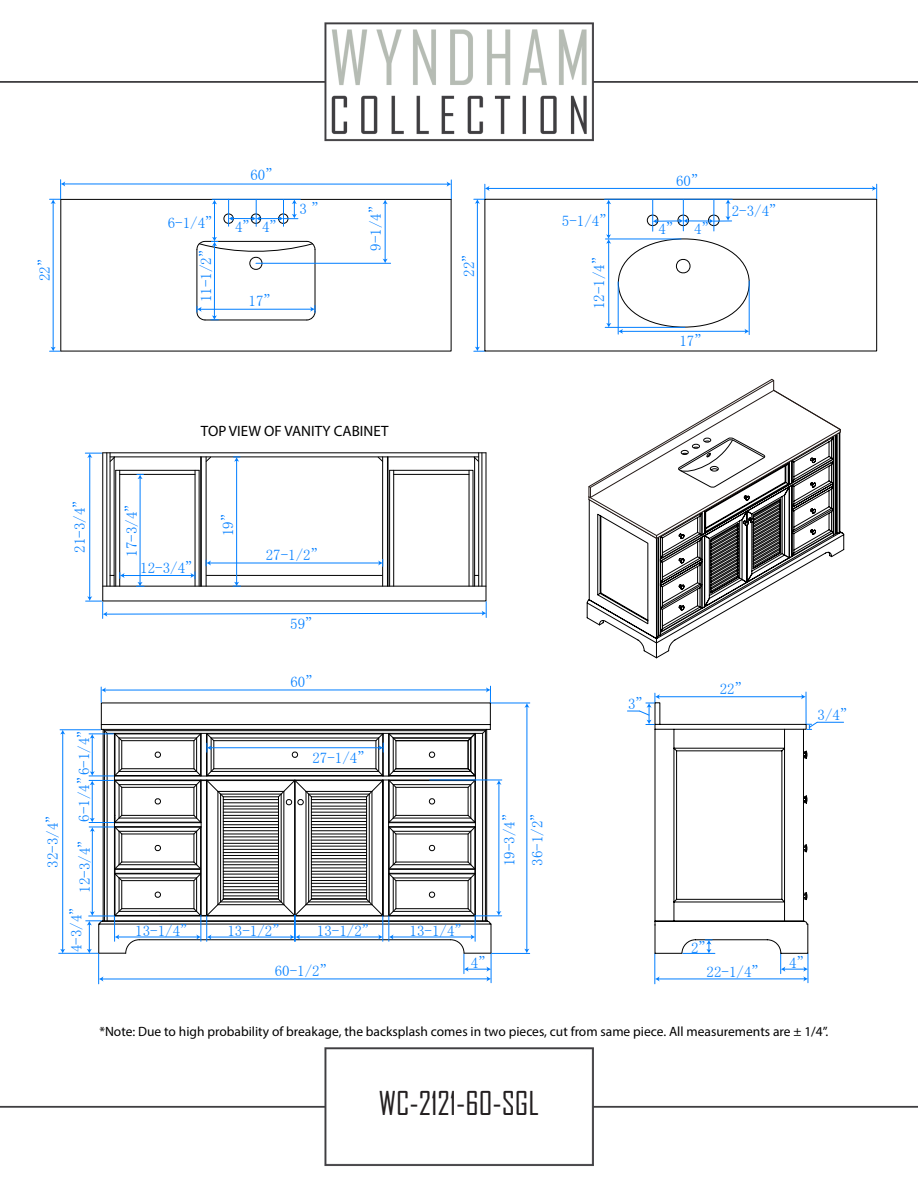
<style>
.page{position:relative;width:918px;height:1188px;background:#fff}
.page>*{position:absolute;margin:0;border:0;box-sizing:border-box;transform-origin:0 0}
.t1{font:31.5px "Agency FB";color:#231f20}
.t2{font:15px/28px "MS P Mincho";color:#007eff}
.t3{font:15px "Myriad Pro";color:#000}
.t4{font:13.5px "Myriad Pro";color:#000}
</style>
<div class="page">
<img style="left:0;top:22px;width:918px;height:1144px">
<svg style="left:60px;top:199px;width:392px;height:153px"></svg>
<hr style="left:61px;top:199px;width:390px;height:1px;background:#000">
<svg style="left:102px;top:452px;width:385px;height:144px"></svg>
<hr style="left:110px;top:457px;width:369px;height:1px;background:#000">
<hr style="left:103px;top:452px;width:383px;height:1px;background:#000">
<hr style="left:474px;top:457px;width:1px;height:118px;background:#000">
<svg style="left:101px;top:702px;width:390px;height:26px"></svg>
<svg style="left:586px;top:392px;width:259px;height:267px"></svg>
<svg style="left:607px;top:539px;width:228px;height:94px"></svg>
<svg style="left:377px;top:456px;width:7px;height:6px"></svg>
<svg style="left:205px;top:456px;width:7px;height:6px"></svg>
<svg style="left:473px;top:456px;width:7px;height:6px"></svg>
<svg style="left:109px;top:456px;width:7px;height:6px"></svg>
<hr style="left:206px;top:575px;width:177px;height:1px;background:#000">
<svg style="left:588px;top:378px;width:253px;height:161px"></svg>
<svg style="left:484px;top:199px;width:393px;height:153px"></svg>
<svg style="left:676px;top:257px;width:15px;height:18px"></svg>
<hr style="left:385px;top:203px;width:1px;height:57px;background:#007eff">
<svg style="left:383px;top:259px;width:5px;height:4px"></svg>
<svg style="left:383px;top:200px;width:5px;height:4px"></svg>
<hr style="left:806px;top:692px;width:1px;height:32px;background:#007eff">
<hr style="left:59px;top:953px;width:39px;height:1px;background:#007eff">
<hr style="left:62px;top:733px;width:1px;height:217px;background:#007eff">
<svg style="left:60px;top:949px;width:5px;height:5px"></svg>
<svg style="left:60px;top:731px;width:5px;height:3px"></svg>
<hr style="left:60px;top:730px;width:41px;height:1px;background:#007eff">
<hr style="left:492px;top:953px;width:38px;height:1px;background:#007eff">
<hr style="left:491px;top:703px;width:39px;height:1px;background:#007eff">
<hr style="left:527px;top:706px;width:1px;height:244px;background:#007eff">
<svg style="left:524px;top:949px;width:5px;height:4px"></svg>
<svg style="left:524px;top:703px;width:5px;height:5px"></svg>
<hr style="left:89px;top:456px;width:1px;height:142px;background:#007eff">
<svg style="left:85px;top:453px;width:17px;height:5px"></svg>
<hr style="left:53px;top:203px;width:1px;height:145px;background:#007eff">
<svg style="left:50px;top:347px;width:10px;height:5px"></svg>
<hr style="left:64px;top:184px;width:384px;height:1px;background:#007eff">
<svg style="left:50px;top:180px;width:15px;height:24px"></svg>
<svg style="left:447px;top:180px;width:5px;height:19px"></svg>
<hr style="left:105px;top:690px;width:382px;height:1px;background:#007eff">
<svg style="left:101px;top:687px;width:5px;height:15px"></svg>
<svg style="left:486px;top:686px;width:5px;height:16px"></svg>
<hr style="left:98px;top:954px;width:1px;height:30px;background:#007eff">
<hr style="left:655px;top:954px;width:1px;height:30px;background:#007eff">
<svg style="left:86px;top:728px;width:416px;height:255px"></svg>
<svg style="left:86px;top:596px;width:401px;height:22px"></svg>
<svg style="left:223px;top:200px;width:75px;height:26px"></svg>
<hr style="left:256px;top:263px;width:135px;height:1px;background:#007eff">
<hr style="left:212px;top:199px;width:88px;height:1px;background:#007eff">
<hr style="left:214px;top:203px;width:1px;height:35px;background:#007eff">
<svg style="left:196px;top:237px;width:120px;height:84px"></svg>
<svg style="left:212px;top:200px;width:5px;height:4px"></svg>
<hr style="left:123px;top:575px;width:69px;height:1px;background:#007eff">
<svg style="left:109px;top:573px;width:16px;height:14px"></svg>
<svg style="left:191px;top:572px;width:5px;height:7px"></svg>
<hr style="left:140px;top:478px;width:1px;height:105px;background:#007eff">
<svg style="left:136px;top:582px;width:8px;height:5px"></svg>
<svg style="left:137px;top:474px;width:6px;height:5px"></svg>
<hr style="left:210px;top:563px;width:170px;height:1px;background:#007eff">
<svg style="left:206px;top:560px;width:5px;height:6px"></svg>
<svg style="left:378px;top:559px;width:5px;height:7px"></svg>
<hr style="left:236px;top:460px;width:1px;height:123px;background:#007eff">
<svg style="left:233px;top:582px;width:8px;height:5px"></svg>
<svg style="left:233px;top:457px;width:7px;height:5px"></svg>
<svg style="left:627px;top:693px;width:217px;height:290px"></svg>
<hr style="left:618px;top:282px;width:1px;height:52px;background:#007eff">
<hr style="left:749px;top:281px;width:1px;height:54px;background:#007eff">
<hr style="left:622px;top:331px;width:124px;height:1px;background:#007eff">
<svg style="left:618px;top:329px;width:5px;height:5px"></svg>
<svg style="left:745px;top:329px;width:4px;height:5px"></svg>
<hr style="left:477px;top:202px;width:1px;height:146px;background:#007eff">
<svg style="left:474px;top:347px;width:10px;height:5px"></svg>
<hr style="left:652px;top:200px;width:1px;height:31px;background:#007eff">
<hr style="left:683px;top:200px;width:1px;height:31px;background:#007eff">
<hr style="left:714px;top:200px;width:1px;height:31px;background:#007eff">
<hr style="left:488px;top:188px;width:385px;height:1px;background:#007eff">
<svg style="left:474px;top:184px;width:15px;height:20px"></svg>
<svg style="left:872px;top:184px;width:5px;height:15px"></svg>
<svg style="left:647px;top:200px;width:85px;height:28px"></svg>
<hr style="left:605px;top:199px;width:127px;height:1px;background:#007eff">
<hr style="left:605px;top:327px;width:80px;height:1px;background:#007eff">
<hr style="left:605px;top:239px;width:76px;height:1px;background:#007eff">
<hr style="left:608px;top:242px;width:1px;height:82px;background:#007eff">
<svg style="left:606px;top:323px;width:5px;height:5px"></svg>
<hr style="left:608px;top:203px;width:1px;height:33px;background:#007eff">
<svg style="left:606px;top:234px;width:5px;height:10px"></svg>
<svg style="left:606px;top:200px;width:5px;height:4px"></svg>
<p class="t2" style="left:31px;top:281px;width:24px;rotate:-90deg">22”</p>
<p class="t2" style="left:250px;top:160px;width:24px">60”</p>
<p class="t2" style="left:168px;top:209px;width:47px">6-1/4”</p>
<p class="t2" style="left:235px;top:213px;width:43px">4” 4”</p>
<p class="t2" style="left:192px;top:302px;width:54px;rotate:-90deg">11-1/2”</p>
<p class="t2" style="left:249px;top:287px;width:24px">17”</p>
<p class="t2" style="left:299px;top:194px;width:21px">3 ”</p>
<p class="t2" style="left:361px;top:251px;width:46px;rotate:-90deg">9-1/4”</p>
<p class="t2" style="left:455px;top:277px;width:24px;rotate:-90deg">22”</p>
<p class="t2" style="left:562px;top:206px;width:46px">5-1/4”</p>
<p class="t2" style="left:585px;top:309px;width:54px;rotate:-90deg">12-1/4”</p>
<p class="t2" style="left:676px;top:166px;width:24px">60”</p>
<p class="t2" style="left:659px;top:215px;width:16px">4”</p>
<p class="t2" style="left:694px;top:215px;width:16px">4”</p>
<p class="t2" style="left:732px;top:196px;width:46px">2-3/4”</p>
<p class="t2" style="left:679px;top:326px;width:24px">17”</p>
<p class="t3" style="left:201px;top:422px;width:189px">TOP VIEW OF VANITY CABINET</p>
<p class="t2" style="left:66px;top:553px;width:54px;rotate:-90deg">21-3/4”</p>
<p class="t2" style="left:38px;top:868px;width:54px;rotate:-90deg">32-3/4”</p>
<p class="t2" style="left:70px;top:822px;width:93px;rotate:-90deg">6-1/4”6-1/4”</p>
<p class="t2" style="left:70px;top:893px;width:54px;rotate:-90deg">12-3/4”</p>
<p class="t2" style="left:62px;top:952px;width:46px;rotate:-90deg">4-3/4”</p>
<p class="t2" style="left:117px;top:557px;width:54px;rotate:-90deg">17-3/4”</p>
<p class="t2" style="left:140px;top:553px;width:54px">12-3/4”</p>
<p class="t2" style="left:214px;top:536px;width:24px;rotate:-90deg">19”</p>
<p class="t2" style="left:266px;top:541px;width:54px">27-1/2”</p>
<p class="t2" style="left:290px;top:609px;width:24px">59”</p>
<p class="t2" style="left:290px;top:668px;width:24px">60”</p>
<p class="t2" style="left:312px;top:743px;width:54px">27-1/4”</p>
<p class="t2" style="left:495px;top:866px;width:54px;rotate:-90deg">19-3/4”<br>36-1/2”</p>
<p class="t2" style="left:135px;top:917px;width:54px">13-1/4”</p>
<p class="t2" style="left:227px;top:917px;width:54px">13-1/2”</p>
<p class="t2" style="left:317px;top:917px;width:54px">13-1/2”</p>
<p class="t2" style="left:410px;top:917px;width:54px">13-1/4”</p>
<p class="t2" style="left:275px;top:956px;width:54px">60-1/2”</p>
<p class="t2" style="left:471px;top:949px;width:16px">4”</p>
<p class="t2" style="left:628px;top:690px;width:16px">3”</p>
<p class="t2" style="left:720px;top:674px;width:24px">22”</p>
<p class="t2" style="left:818px;top:700px;width:31px">3/4”</p>
<p class="t2" style="left:691px;top:933px;width:16px">2”</p>
<p class="t2" style="left:707px;top:958px;width:54px">22-1/4”</p>
<p class="t2" style="left:789px;top:948px;width:16px">4”</p>
<p class="t4" style="left:99px;top:1023px;width:730px">*Note: Due to high probability of breakage, the backsplash comes in two pieces, cut from same piece. All measurements are ± 1/4”.</p>
<h1 class="t1" style="left:379px;top:1084px;width:162px">WC-2121-60-SGL</h1>
</div>
